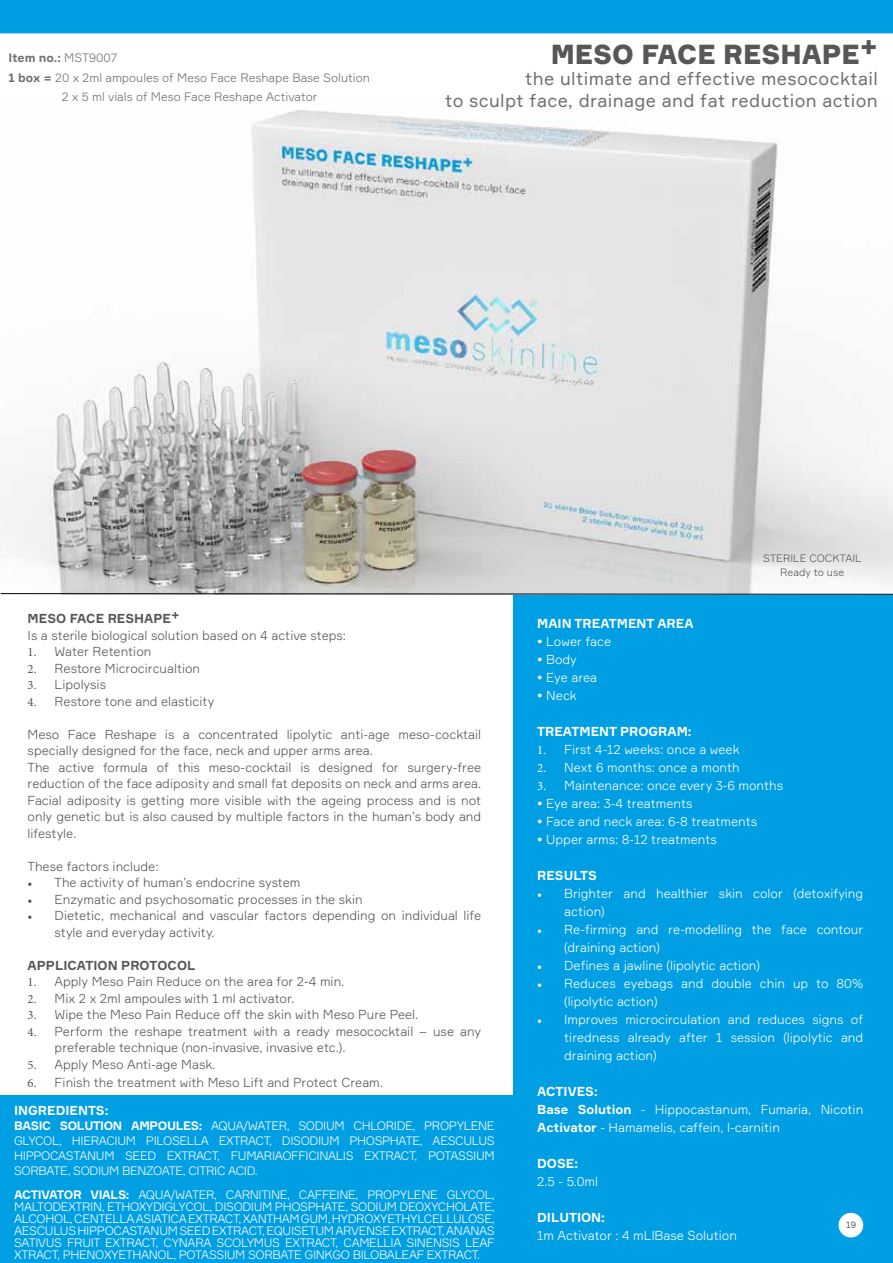
<style>
.page{position:relative;width:893px;height:1263px;background:#fff}
.page>*{position:absolute;margin:0;border:0;box-sizing:border-box;transform-origin:0 0}
.t1{font:900 27px "Formular";color:#575756}
.t2{font:18px/21.6px "Formular";letter-spacing:.02em;color:#706f6f;text-align:right}
.t3{font:300 12.75px/16.5px "Formular";color:#575756}
.t4{font:300 12.75px/18px "Formular";color:#fff}
.t5{font:700 12.75px "Formular";color:#fff}
.t6{font:700 12.75px "Formular";color:#575756}
.t7{font:300 12px/12px "Formular";letter-spacing:-.03em;color:#fff;text-align:justify}
.t8{font:300 12px "Formular";color:#706f6f}
.t9{font:700 12px "Formular";color:#706f6f}
.t10{font:300 10.5px/13.5px "Formular";color:#575756;text-align:center}
.t11{font:9px "Formular";color:#575756}
.s1{font-weight:300}
.s2{font-weight:700}
.s3{font-family:"Minion Pro";font-weight:400}
</style>
<div class="page">
<div style="left:513px;top:595px;width:380px;height:668px;background:#009fe3"></div>
<div style="left:0;top:0;width:893px;height:33px;background:#009fe3"></div>
<img style="left:0;top:110px;width:893px;height:483px">
<div style="left:838px;top:1213px;width:25px;height:24px;background:#fff;border-radius:50%"></div>
<div style="left:0;top:1095px;width:527px;height:168px;background:#009fe3"></div>
<svg style="left:0;top:593px;width:893px;height:2px"></svg>
<p class="t9" style="left:9px;top:50px;width:110px">Item no.: <span class="s1">MST9007</span></p>
<p class="t8" style="left:9px;top:70px;width:363px"><span class="s2">1 box =</span> 20 x 2ml ampoules of Meso Face Reshape Base Solution</p>
<p class="t8" style="left:62px;top:89px;width:257px">2 x 5 ml vials of Meso Face Reshape Activator</p>
<h1 class="t1" style="left:551px;top:37px;width:329px">MESO FACE RESHAPE+</h1>
<h2 class="t2" style="left:445px;top:68px;width:434px">the ultimate and effective mesococktail<br>to sculpt face, drainage and fat reduction action</h2>
<p class="t10" style="left:763px;top:552px;width:100px">STERILE COCKTAIL<br>Ready to use</p>
<p class="t6" style="left:28px;top:610px;width:153px">MESO FACE RESHAPE+</p>
<p class="t3" style="left:28px;top:626px;width:320px">Is a sterile biological solution based on 4 active steps:</p>
<p class="t3" style="left:28px;top:643px;width:125px"><span class="s3">1.</span> Water Retention</p>
<p class="t3" style="left:28px;top:659px;width:174px"><span class="s3">2.</span> Restore Microcircualtion</p>
<p class="t3" style="left:28px;top:676px;width:80px"><span class="s3">3.</span> Lipolysis</p>
<p class="t3" style="left:28px;top:692px;width:188px"><span class="s3">4.</span> Restore tone and elasticity</p>
<p class="t3" style="left:28px;top:725px;width:455px">Meso Face Reshape is a concentrated lipolytic anti-age meso-cocktail specially designed for the face, neck and upper arms area.<br>The active formula of this meso-cocktail is designed for surgery-free reduction of the face adiposity and small fat deposits on neck and arms area.<br>Facial adiposity is getting more visible with the ageing process and is not only genetic but is also caused by multiple factors in the human’s body and lifestyle.</p>
<p class="t3" style="left:28px;top:857px;width:132px">These factors include:</p>
<p class="t3" style="left:28px;top:874px;width:274px"><span class="s3">•</span> The activity of human’s endocrine system</p>
<p class="t3" style="left:28px;top:890px;width:337px"><span class="s3">•</span> Enzymatic and psychosomatic processes in the skin</p>
<p class="t3" style="left:55px;top:907px;width:428px;text-indent:-27px"><span class="s3">•</span> Dietetic, mechanical and vascular factors depending on individual life style and everyday activity.</p>
<p class="t6" style="left:28px;top:957px;width:169px">APPLICATION PROTOCOL</p>
<p class="t3" style="left:28px;top:973px;width:318px"><span class="s3">1.</span> Apply Meso Pain Reduce on the area for 2-4 min.</p>
<p class="t3" style="left:28px;top:989px;width:268px"><span class="s3">2.</span> Mix 2 x 2ml ampoules with 1 ml activator.</p>
<p class="t3" style="left:28px;top:1006px;width:392px"><span class="s3">3.</span> Wipe the Meso Pain Reduce off the skin with Meso Pure Peel.</p>
<p class="t3" style="left:55px;top:1022px;width:428px;text-indent:-27px"><span class="s3">4.</span> Perform the reshape treatment with a ready mesococktail – use any preferable technique (non-invasive, invasive etc.).</p>
<p class="t3" style="left:28px;top:1055px;width:189px"><span class="s3">5.</span> Apply Meso Anti-age Mask.</p>
<p class="t3" style="left:28px;top:1073px;width:357px"><span class="s3">6.</span> Finish the treatment with Meso Lift and Protect Cream.</p>
<p class="t5" style="left:14px;top:1103px;width:96px">INGREDIENTS:</p>
<p class="t7" style="left:14px;top:1118px;width:482px;line-height:15px"><span class="s2">BASIC SOLUTION AMPOULES:</span> AQUA/WATER, SODIUM CHLORIDE, PROPYLENE GLYCOL, HIERACIUM PILOSELLA EXTRACT, DISODIUM PHOSPHATE, AESCULUS HIPPOCASTANUM SEED EXTRACT, FUMARIAOFFICINALIS EXTRACT, POTASSIUM SORBATE, SODIUM BENZOATE, CITRIC ACID.</p>
<p class="t7" style="left:14px;top:1189px;width:482px"><span class="s2">ACTIVATOR VIALS:</span> AQUA/WATER, CARNITINE, CAFFEINE, PROPYLENE GLYCOL, MALTODEXTRIN, ETHOXYDIGLYCOL, DISODIUM PHOSPHATE, SODIUM DEOXYCHOLATE, ALCOHOL, CENTELLA ASIATICA EXTRACT, XANTHAM GUM, HYDROXYETHYLCELLULOSE, AESCULUS HIPPOCASTANUM SEED EXTRACT, EQUISETUM ARVENSE EXTRACT, ANANAS SATIVUS FRUIT EXTRACT, CYNARA SCOLYMUS EXTRACT, CAMELLIA SINENSIS LEAF XTRACT, PHENOXYETHANOL, POTASSIUM SORBATE GINKGO BILOBALEAF EXTRACT.</p>
<p class="t5" style="left:537px;top:615px;width:158px">MAIN TREATMENT AREA</p>
<p class="t4" style="left:537px;top:632px;width:75px">• Lower face</p>
<p class="t4" style="left:537px;top:650px;width:41px">• Body</p>
<p class="t4" style="left:537px;top:668px;width:62px">• Eye area</p>
<p class="t4" style="left:537px;top:686px;width:41px">• Neck</p>
<p class="t5" style="left:537px;top:723px;width:156px">TREATMENT PROGRAM:</p>
<p class="t4" style="left:537px;top:740px;width:204px"><span class="s3">1.</span> First 4-12 weeks: once a week</p>
<p class="t4" style="left:537px;top:758px;width:204px"><span class="s3">2.</span> Next 6 months: once a month</p>
<p class="t4" style="left:537px;top:776px;width:247px"><span class="s3">3.</span> Maintenance: once every 3-6 months</p>
<p class="t4" style="left:537px;top:794px;width:157px">• Eye area: 3-4 treatments</p>
<p class="t4" style="left:537px;top:812px;width:221px">• Face and neck area: 6-8 treatments</p>
<p class="t4" style="left:537px;top:830px;width:181px">• Upper arms: 8-12 treatments</p>
<p class="t5" style="left:537px;top:867px;width:61px">RESULTS</p>
<p class="t4" style="left:564px;top:884px;width:300px;text-indent:-27px"><span class="s3">•</span> Brighter and healthier skin color (detoxifying action)</p>
<p class="t4" style="left:564px;top:920px;width:300px;text-indent:-27px"><span class="s3">•</span> Re-firming and re-modelling the face contour (draining action)</p>
<p class="t4" style="left:537px;top:956px;width:224px"><span class="s3">•</span> Defines a jawline (lipolytic action)</p>
<p class="t4" style="left:564px;top:974px;width:301px;text-indent:-27px"><span class="s3">•</span> Reduces eyebags and double chin up to 80% (lipolytic action)</p>
<p class="t4" style="left:564px;top:1010px;width:300px;text-align:justify;text-indent:-27px"><span class="s3">•</span> Improves microcirculation and reduces signs of tiredness already after 1 session (lipolytic and draining action)</p>
<p class="t4" style="left:537px;top:1082px;width:328px"><span class="s2">ACTIVES:<br>Base Solution</span> - Hippocastanum, Fumaria, Nicotin<br><span class="s2">Activator</span> - Hamamelis, caffein, l-carnitin</p>
<p class="t5" style="left:537px;top:1155px;width:42px">DOSE:</p>
<p class="t4" style="left:537px;top:1172px;width:62px">2.5 - 5.0ml</p>
<p class="t5" style="left:537px;top:1209px;width:69px">DILUTION:</p>
<p class="t4" style="left:537px;top:1226px;width:201px">1m Activator : 4 mLlBase Solution</p>
<p class="t11" style="left:846px;top:1219px;width:11px">19</p>
</div>
